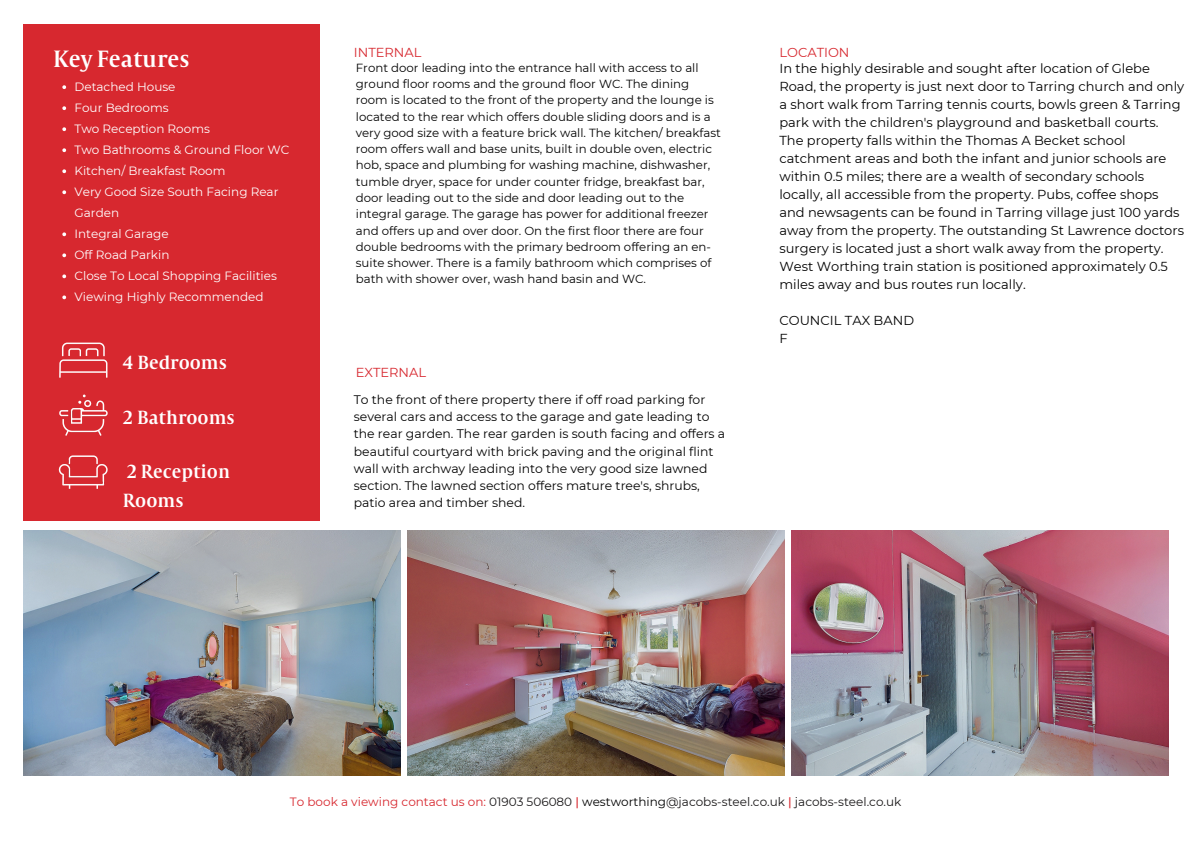
<style>
.page{position:relative;width:1191px;height:843px;background:#fff}
.page>*{position:absolute;margin:0;border:0;box-sizing:border-box;transform-origin:0 0}
.t1{font:26px "Capitolium Road";color:#fff}
.t2{font:21px/29.2px "Capitolium Road";color:#fff}
.t3{font:13px/18px "Montserrat";color:#000}
.t4{font:13px "Montserrat";color:#d7282f}
.t5{font:12.4px/17.1px "Montserrat";color:#000}
.t6{font:12px/21px "Montserrat";color:#fff}
.t7{font:12px "Montserrat";color:#191718}
.t8{font:11.8px/16.3px "Montserrat";color:#000}
.s1{color:#d7282f}
.s2{font-weight:500;color:#d7282f}
.s3{color:#000}
</style>
<div class="page">
<img style="left:23px;top:530px;width:377px;height:245px">
<img style="left:407px;top:530px;width:377px;height:245px">
<img style="left:791px;top:530px;width:377px;height:245px">
<div style="left:23px;top:25px;width:297px;height:496px;background:#d7282f"></div>
<img style="left:58px;top:455px;width:50px;height:34px">
<img style="left:59px;top:394px;width:49px;height:42px">
<img style="left:59px;top:342px;width:49px;height:36px">
<svg style="left:62px;top:85px;width:4px;height:4px"></svg>
<svg style="left:62px;top:106px;width:4px;height:4px"></svg>
<svg style="left:62px;top:127px;width:4px;height:4px"></svg>
<svg style="left:62px;top:148px;width:4px;height:4px"></svg>
<svg style="left:62px;top:169px;width:4px;height:4px"></svg>
<svg style="left:62px;top:190px;width:4px;height:4px"></svg>
<svg style="left:62px;top:232px;width:4px;height:4px"></svg>
<svg style="left:62px;top:253px;width:4px;height:4px"></svg>
<svg style="left:62px;top:274px;width:4px;height:4px"></svg>
<svg style="left:62px;top:295px;width:4px;height:4px"></svg>
<p class="t1" style="left:53px;top:50px;width:138px">Key Features</p>
<p class="t6" style="left:74px;top:76px;width:102px">Detached House</p>
<p class="t6" style="left:74px;top:97px;width:96px">Four Bedrooms</p>
<p class="t6" style="left:74px;top:118px;width:137px">Two Reception Rooms</p>
<p class="t6" style="left:74px;top:139px;width:216px">Two Bathrooms &amp; Ground Floor WC</p>
<p class="t6" style="left:74px;top:160px;width:152px">Kitchen/ Breakfast Room</p>
<p class="t6" style="left:74px;top:181px;width:205px">Very Good Size South Facing Rear<br>Garden</p>
<p class="t6" style="left:74px;top:223px;width:96px">Integral Garage</p>
<p class="t6" style="left:74px;top:244px;width:96px">Off Road Parkin</p>
<h2 class="t6" style="left:74px;top:265px;width:204px">Close To Local Shopping Facilities</h2>
<h2 class="t6" style="left:74px;top:286px;width:190px">Viewing Highly Recommended</h2>
<p class="t2" style="left:123px;top:350px;width:106px">4 Bedrooms</p>
<h2 class="t2" style="left:123px;top:404px;width:113px">2 Bathrooms</h2>
<h3 class="t2" style="left:123px;top:458px;width:109px">2 Reception<br>Rooms</h3>
<p class="t4" style="left:354px;top:45px;width:69px">INTERNAL</p>
<p class="t8" style="left:356px;top:59px;width:366px">Front door leading into the entrance hall with access to all ground floor rooms and the ground floor WC. The dining room is located to the front of the property and the lounge is located to the rear which offers double sliding doors and is a very good size with a feature brick wall. The kitchen/ breakfast room offers wall and base units, built in double oven, electric hob, space and plumbing for washing machine, dishwasher, tumble dryer, space for under counter fridge, breakfast bar, door leading out to the side and door leading out to the integral garage. The garage has power for additional freezer and offers up and over door. On the first floor there are four double bedrooms with the primary bedroom offering an en&shy;suite shower. There is a family bathroom which comprises of bath with shower over, wash hand basin and WC.</p>
<h3 class="t4" style="left:356px;top:364px;width:72px">EXTERNAL</h3>
<p class="t5" style="left:354px;top:391px;width:373px">To the front of there property there if off road parking for several cars and access to the garage and gate leading to the rear garden. The rear garden is south facing and offers a beautiful courtyard with brick paving and the original flint wall with archway leading into the very good size lawned section. The lawned section offers mature tree's, shrubs, patio area and timber shed.</p>
<h3 class="t4" style="left:779px;top:45px;width:72px">LOCATION</h3>
<h3 class="t3" style="left:779px;top:59px;width:406px">In the highly desirable and sought after location of Glebe Road, the property is just next door to Tarring church and only a short walk from Tarring tennis courts, bowls green &amp; Tarring park with the children's playground and basketball courts.<br>The property falls within the Thomas A Becket school catchment areas and both the infant and junior schools are within 0.5 miles; there are a wealth of secondary schools locally, all accessible from the property. Pubs, coffee shops and newsagents can be found in Tarring village just 100 yards away from the property. The outstanding St Lawrence doctors surgery is located just a short walk away from the property.<br>West Worthing train station is positioned approximately 0.5 miles away and bus routes run locally.</h3>
<p class="t3" style="left:779px;top:311px;width:136px">COUNCIL TAX BAND<br>F</p>
<p class="t7" style="left:290px;top:794px;width:613px"><span class="s1">To book a viewing contact us on:</span> 01903 506080 <span class="s2">|</span> <span class="s3">westworthing</span>@jacobs-steel.co.uk <span class="s2">|</span> jacobs-steel.co.uk</p>
</div>
